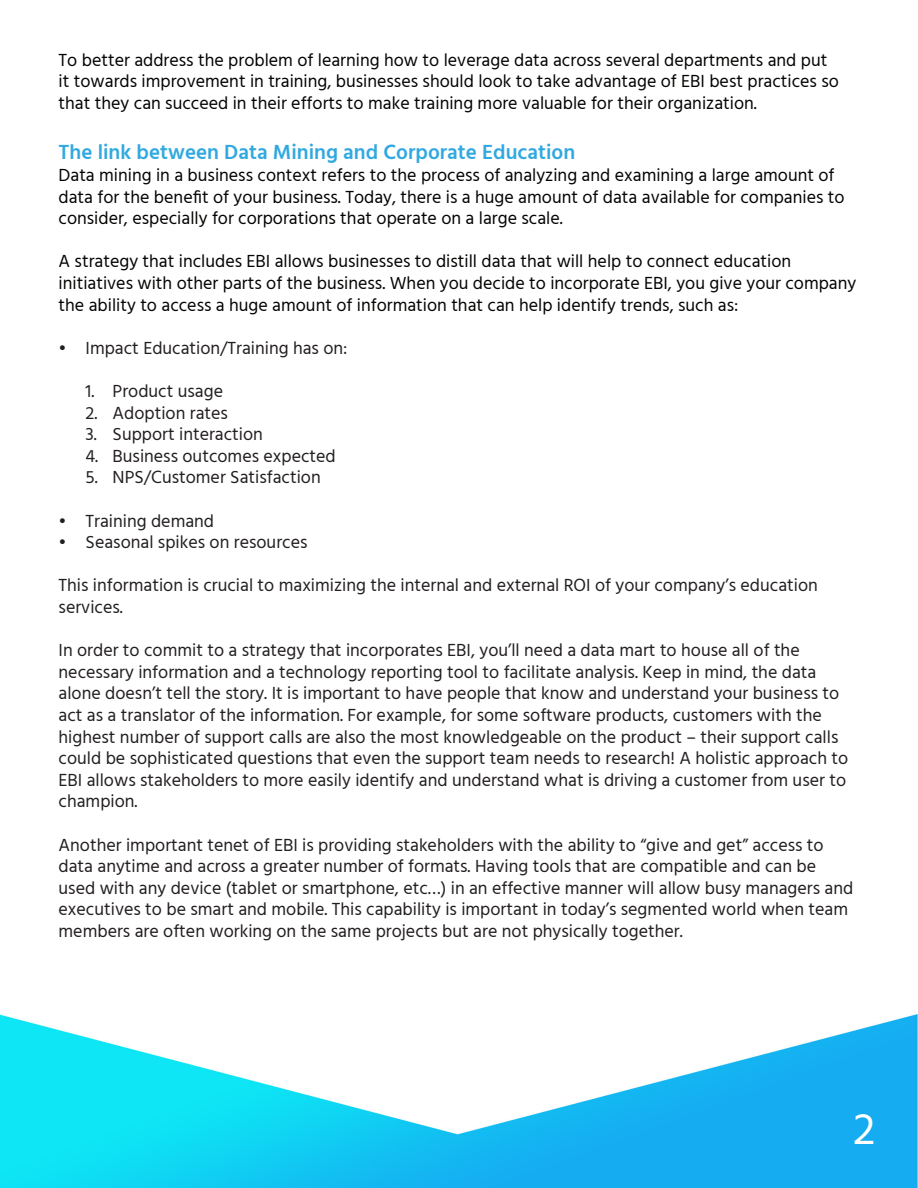
<style>
.page{position:relative;width:918px;height:1188px;background:#fff}
.page>*{position:absolute;margin:0;border:0;box-sizing:border-box;transform-origin:0 0}
.t1{font:45px "Hind Madurai";color:#fff}
.t2{font:600 21px "Hind Madurai";color:#31a9e0}
.t3{font:18px/21.6px "Hind Madurai";color:#231f20}
.t4{font:18px/21.6px "Hind Madurai";color:#040503}
</style>
<div class="page">
<img style="left:0;top:1014px;width:918px;height:174px">
<hr style="left:0;top:0;width:1px;height:211px;background:#231f20">
<p class="t4" style="left:59px;top:50px;width:782px">To better address the problem of learning how to leverage data across several departments and put it towards improvement in training, businesses should look to take advantage of EBI best practices so that they can succeed in their efforts to make training more valuable for their organization.</p>
<p class="t2" style="left:59px;top:139px;width:518px">The link between Data Mining and Corporate Education</p>
<p class="t4" style="left:59px;top:165px;width:788px">Data mining in a business context refers to the process of analyzing and examining a large amount of data for the benefit of your business. Today, there is a huge amount of data available for companies to consider, especially for corporations that operate on a large scale.</p>
<p class="t4" style="left:59px;top:252px;width:734px">A strategy that includes EBI allows businesses to distill data that will help to connect education</p>
<p class="t4" style="left:59px;top:273px;width:799px">initiatives with other parts of the business. When you decide to incorporate EBI, you give your company the ability to access a huge amount of information that can help identify trends, such as:</p>
<p class="t3" style="left:59px;top:338px;width:290px">• Impact Education/Training has on:</p>
<p class="t3" style="left:86px;top:381px;width:139px">1. Product usage</p>
<p class="t3" style="left:86px;top:403px;width:144px">2. Adoption rates</p>
<p class="t3" style="left:86px;top:424px;width:179px">3. Support interaction</p>
<p class="t3" style="left:86px;top:446px;width:252px">4. Business outcomes expected</p>
<p class="t3" style="left:86px;top:468px;width:237px">5. NPS/Customer Satisfaction</p>
<p class="t3" style="left:59px;top:511px;width:157px">• Training demand</p>
<p class="t3" style="left:59px;top:532px;width:250px">• Seasonal spikes on resources</p>
<p class="t3" style="left:59px;top:576px;width:761px">This information is crucial to maximizing the internal and external ROI of your company’s education services.</p>
<p class="t3" style="left:59px;top:640px;width:743px">In order to commit to a strategy that incorporates EBI, you’ll need a data mart to house all of the</p>
<p class="t3" style="left:59px;top:662px;width:791px">necessary information and a technology reporting tool to facilitate analysis. Keep in mind, the data alone doesn’t tell the story. It is important to have people that know and understand your business to act as a translator of the information. For example, for some software products, customers with the highest number of support calls are also the most knowledgeable on the product – their support calls could be sophisticated questions that even the support team needs to research! A holistic approach to EBI allows stakeholders to more easily identify and understand what is driving a customer from user to champion.</p>
<p class="t3" style="left:59px;top:835px;width:796px">Another important tenet of EBI is providing stakeholders with the ability to “give and get” access to data anytime and across a greater number of formats. Having tools that are compatible and can be used with any device (tablet or smartphone, etc…) in an effective manner will allow busy managers and executives to be smart and mobile. This capability is important in today’s segmented world when team members are often working on the same projects but are not physically together.</p>
<p class="t1" style="left:853px;top:1102px;width:24px">2</p>
</div>
